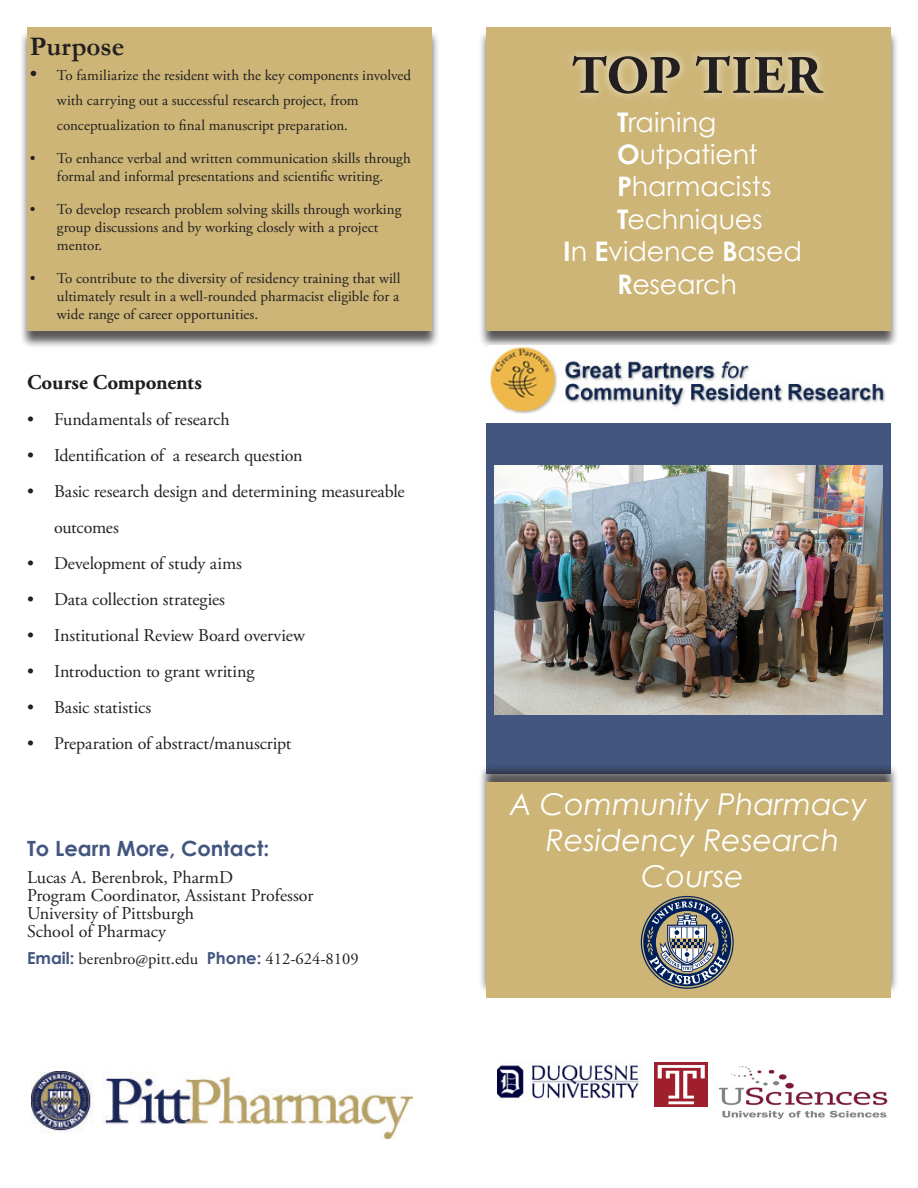
<style>
.page{position:relative;width:918px;height:1188px;background:#fff}
.page>*{position:absolute;margin:0;border:0;box-sizing:border-box;transform-origin:0 0}
.t1{font:700 54px "Adobe Garamond Pro";letter-spacing:.015em;color:#231f20}
.t2{font:italic 30px "Century Gothic";color:#fff}
.t3{font:27px "Century Gothic";letter-spacing:-.005em;color:#fff}
.t4{font:700 27px "Garamond";color:#231f20}
.t5{font:700 21px "Century Gothic";color:#43567f}
.t6{font:700 21px "Adobe Garamond Pro";letter-spacing:-.005em;color:#231f20}
.t7{font:18px/36px "Adobe Garamond Pro";color:#231f20}
.t8{font:16.5px "Adobe Garamond Pro";color:#231f20}
.t9{font:15px/18px "Adobe Garamond Pro";color:#231f20}
.s1{font-size:19.5px}
.s2{font-family:"Century Gothic";font-weight:700;color:#43567f}
.s3{font-weight:700}
</style>
<div class="page">
<div style="left:19px;top:29px;width:421px;height:320px;background:#231f20;opacity:.75"></div>
<div style="left:27px;top:27px;width:405px;height:303px;background:#ccb576"></div>
<div style="left:487px;top:423px;width:404px;height:350px;background:#43567f"></div>
<img style="left:32px;top:1071px;width:381px;height:67px">
<div style="left:478px;top:29px;width:421px;height:320px;background:#231f20;opacity:.75"></div>
<div style="left:486px;top:27px;width:405px;height:303px;background:#ccb576"></div>
<div style="left:478px;top:764px;width:421px;height:232px;background:#231f20;opacity:.75"></div>
<div style="left:486px;top:782px;width:405px;height:216px;background:#ccb576"></div>
<svg style="left:641px;top:896px;width:93px;height:93px"></svg>
<img style="left:654px;top:1063px;width:54px;height:43px">
<img style="left:719px;top:1066px;width:169px;height:53px">
<div style="left:564px;top:47px;width:268px;height:55px;background:#fff;opacity:.75"></div>
<img style="left:494px;top:466px;width:389px;height:248px">
<img style="left:488px;top:345px;width:405px;height:68px">
<img style="left:498px;top:1064px;width:141px;height:35px">
<p class="t4" style="left:30px;top:30px;width:96px">Purpose</p>
<p class="t9" style="left:57px;top:63px;width:355px;line-height:25.2px;text-indent:-27px"><span class="s1">•</span> To familiarize the resident with the key components involved with carrying out a successful research project, from conceptualization to final manuscript preparation.</p>
<p class="t9" style="left:30px;top:150px;width:382px;text-align:center">• To enhance verbal and written communication skills through formal and informal presentations and scientific writing.</p>
<p class="t9" style="left:57px;top:201px;width:346px;text-indent:-27px">• To develop research problem solving skills through working group discussions and by working closely with a project mentor.</p>
<p class="t9" style="left:57px;top:270px;width:345px;text-align:justify;text-indent:-27px">• To contribute to the diversity of residency training that will ultimately result in a well-rounded pharmacist eligible for a wide range of career opportunities.</p>
<p class="t6" style="left:27px;top:370px;width:176px">Course Components</p>
<p class="t7" style="left:27px;top:402px;width:204px">• Fundamentals of research</p>
<p class="t7" style="left:27px;top:438px;width:277px">• Identification of a research question</p>
<p class="t7" style="left:54px;top:474px;width:352px;text-indent:-27px">• Basic research design and determining measureable outcomes</p>
<p class="t7" style="left:27px;top:546px;width:217px">• Development of study aims</p>
<p class="t7" style="left:27px;top:582px;width:200px">• Data collection strategies</p>
<p class="t7" style="left:27px;top:618px;width:279px">• Institutional Review Board overview</p>
<p class="t7" style="left:27px;top:654px;width:229px">• Introduction to grant writing</p>
<p class="t7" style="left:27px;top:690px;width:126px">• Basic statistics</p>
<p class="t7" style="left:27px;top:726px;width:266px">• Preparation of abstract/manuscript</p>
<p class="t5" style="left:27px;top:835px;width:244px">To Learn More, Contact:</p>
<p class="t7" style="left:27px;top:860px;width:208px">Lucas A. Berenbrok, PharmD</p>
<p class="t7" style="left:27px;top:878px;width:288px">Program Coordinator, Assistant Professor</p>
<p class="t7" style="left:27px;top:896px;width:169px">University of Pittsburgh</p>
<p class="t7" style="left:27px;top:914px;width:140px">School of Pharmacy</p>
<p class="t8" style="left:27px;top:949px;width:333px"><span class="s2">Email:</span> berenbro@pitt.edu <span class="s2">Phone:</span> 412-624-8109</p>
<p class="t1" style="left:572px;top:44px;width:251px">TOP TIER</p>
<p class="t3" style="left:617px;top:105px;width:100px"><span class="s3">T</span>raining</p>
<p class="t3" style="left:617px;top:138px;width:142px"><span class="s3">O</span>utpatient</p>
<p class="t3" style="left:617px;top:170px;width:156px"><span class="s3">P</span>harmacists</p>
<p class="t3" style="left:617px;top:203px;width:147px"><span class="s3">T</span>echniques</p>
<p class="t3" style="left:563px;top:235px;width:240px"><span class="s3">I</span>n <span class="s3">E</span>vidence <span class="s3">B</span>ased</p>
<p class="t3" style="left:617px;top:267px;width:121px"><span class="s3">R</span>esearch</p>
<p class="t2" style="left:510px;top:786px;width:359px">A Community Pharmacy</p>
<p class="t2" style="left:546px;top:822px;width:295px">Residency Research</p>
<p class="t2" style="left:641px;top:858px;width:104px">Course</p>
</div>
